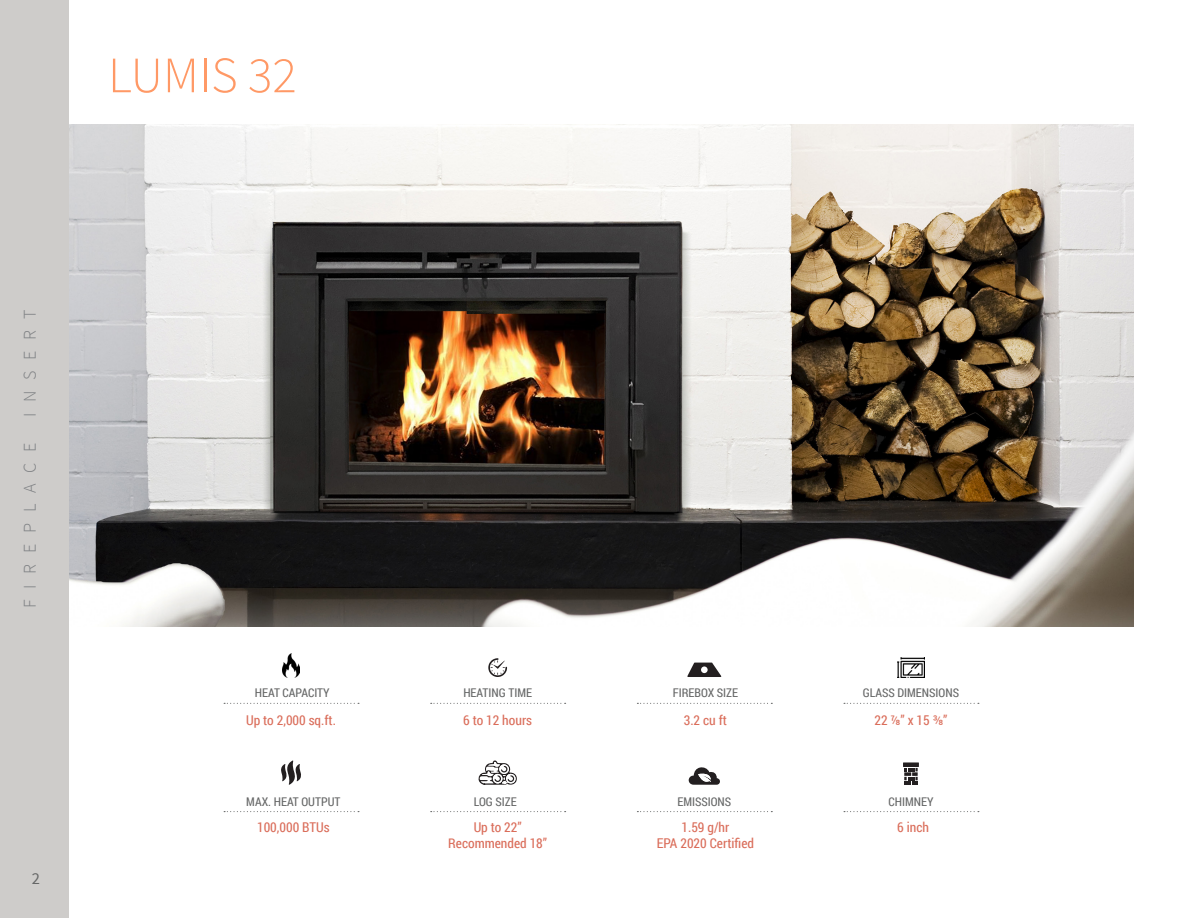
<style>
.page{position:relative;width:1188px;height:918px;background:#fff}
.page>*{position:absolute;margin:0;border:0;box-sizing:border-box;transform-origin:0 0}
.t1{font:300 51px "Source Sans Pro";color:#f96}
.t2{font:300 18px "Source Sans Pro";letter-spacing:.6em;color:#808285}
.t3{font:16.5px "Source Sans Pro";color:#656666}
.t4{font:13.5px "Roboto Condensed";color:#da6d5a}
.t5{font:12px "Roboto Condensed";color:#656666}
</style>
<div class="page">
<img style="left:68px;top:124px;width:1066px;height:502px">
<div style="left:0;top:0;width:68px;height:918px;background:#ceccca"></div>
<svg style="left:224px;top:811px;width:135px;height:1px"></svg>
<svg style="left:224px;top:703px;width:135px;height:1px"></svg>
<img style="left:283px;top:653px;width:16px;height:24px">
<svg style="left:281px;top:760px;width:20px;height:25px"></svg>
<svg style="left:844px;top:811px;width:135px;height:1px"></svg>
<svg style="left:844px;top:703px;width:135px;height:1px"></svg>
<img style="left:897px;top:658px;width:28px;height:19px">
<svg style="left:903px;top:762px;width:16px;height:23px"></svg>
<svg style="left:637px;top:811px;width:135px;height:1px"></svg>
<svg style="left:637px;top:703px;width:135px;height:1px"></svg>
<svg style="left:689px;top:767px;width:31px;height:18px"></svg>
<svg style="left:687px;top:663px;width:34px;height:14px"></svg>
<svg style="left:431px;top:811px;width:135px;height:1px"></svg>
<svg style="left:431px;top:703px;width:135px;height:1px"></svg>
<svg style="left:488px;top:658px;width:19px;height:19px"></svg>
<svg style="left:479px;top:760px;width:38px;height:25px"></svg>
<p class="t1" style="left:108px;top:44px;width:190px">LUMIS 32</p>
<p class="t2" style="left:19px;top:417px;width:109px;rotate:-90deg">INSERT</p>
<p class="t2" style="left:19px;top:608px;width:167px;rotate:-90deg">FIREPLACE</p>
<p class="t3" style="left:32px;top:868px;width:10px">2</p>
<p class="t5" style="left:255px;top:684px;width:76px">HEAT CAPACITY</p>
<p class="t4" style="left:246px;top:711px;width:91px">Up to 2,000 sq.ft.</p>
<p class="t5" style="left:246px;top:793px;width:96px">MAX. HEAT OUTPUT</p>
<p class="t4" style="left:257px;top:818px;width:74px">100,000 BTUs</p>
<p class="t5" style="left:463px;top:684px;width:70px">HEATING TIME</p>
<p class="t5" style="left:673px;top:684px;width:67px">FIREBOX SIZE</p>
<p class="t4" style="left:463px;top:711px;width:70px">6 to 12 hours</p>
<p class="t4" style="left:684px;top:711px;width:45px">3.2 cu ft</p>
<p class="t5" style="left:474px;top:793px;width:44px">LOG SIZE</p>
<p class="t4" style="left:474px;top:818px;width:50px">Up to 22”</p>
<p class="t4" style="left:448px;top:834px;width:100px">Recommended 18”</p>
<p class="t5" style="left:677px;top:793px;width:55px">EMISSIONS</p>
<p class="t4" style="left:681px;top:818px;width:49px">1.59 g/hr</p>
<p class="t4" style="left:657px;top:834px;width:99px">EPA 2020 Certified</p>
<p class="t5" style="left:863px;top:684px;width:98px">GLASS DIMENSIONS</p>
<p class="t4" style="left:874px;top:711px;width:75px">22 ⅞” x 15 ⅜”</p>
<p class="t5" style="left:888px;top:793px;width:47px">CHIMNEY</p>
<p class="t4" style="left:897px;top:818px;width:33px">6 inch</p>
</div>
